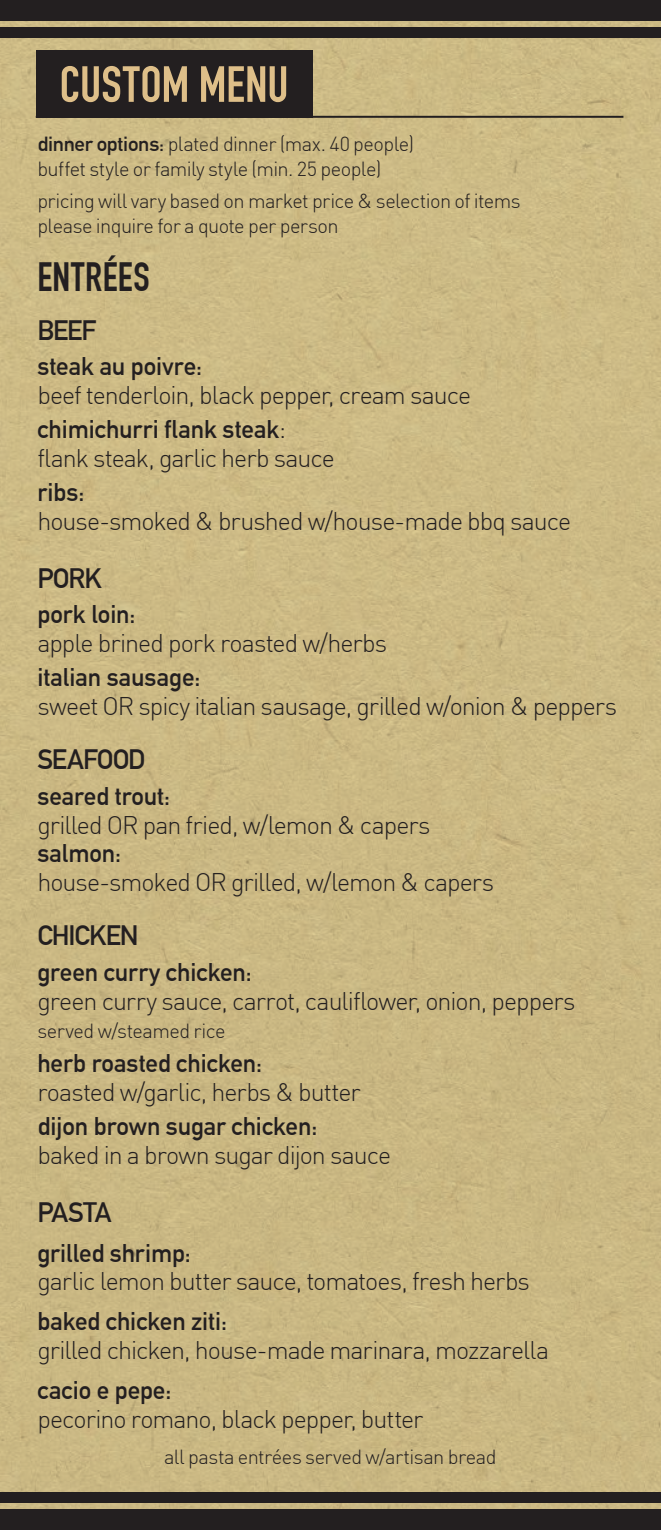
<style>
.page{position:relative;width:661px;height:1530px;background:#fff}
.page>*{position:absolute;margin:0;border:0;box-sizing:border-box;transform-origin:0 0}
.t1{font:700 50px "DIN Condensed";color:#debf89}
.t2{font:700 40px "DIN Condensed";letter-spacing:.015em;color:#231f20}
.t3{font:700 27.5px "DIN Alternate";letter-spacing:-.04em;color:#231f20}
.t4{font:300 25px "DIN";letter-spacing:-.04em;color:#231f20}
.t5{font:700 25px "DIN Alternate";letter-spacing:-.005em;color:#231f20}
.t6{font:300 20px/25px "DIN";letter-spacing:-.03em;color:#231f20}
.s1{font-family:"DIN Alternate";font-weight:700}
.s2{font-family:"DIN";font-weight:300}
</style>
<div class="page">
<div style="left:0;top:20px;width:660px;height:1490px;background:#cbb984"></div>
<div style="left:36px;top:50px;width:276px;height:68px;background:#231f20"></div>
<hr style="left:36px;top:116px;width:587px;height:2px;background:#231f20">
<div style="left:0;top:27px;width:660px;height:11px;background:#231f20"></div>
<div style="left:0;top:0;width:660px;height:20px;background:#231f20"></div>
<div style="left:0;top:1492px;width:660px;height:10px;background:#231f20"></div>
<div style="left:0;top:1510px;width:660px;height:20px;background:#231f20"></div>
<h1 class="t1" style="left:60px;top:55px;width:230px">CUSTOM MENU</h1>
<p class="t6" style="left:37px;top:131px;width:378px"><span class="s1">dinner options:</span> plated dinner (max. 40 people) buffet style or family style (min. 25 people)</p>
<p class="t6" style="left:37px;top:188px;width:484px">pricing will vary based on market price &amp; selection of items please inquire for a quote per person</p>
<h2 class="t2" style="left:37px;top:253px;width:114px">ENTRÉES</h2>
<p class="t3" style="left:37px;top:309px;width:60px">BEEF</p>
<p class="t5" style="left:37px;top:348px;width:166px">steak au poivre:</p>
<p class="t4" style="left:37px;top:380px;width:435px">beef tenderloin, black pepper, cream sauce</p>
<p class="t5" style="left:37px;top:411px;width:250px">chimichurri flank steak<span class="s2">:</span></p>
<p class="t4" style="left:37px;top:443px;width:299px">flank steak, garlic herb sauce</p>
<p class="t5" style="left:37px;top:473px;width:48px">ribs:</p>
<p class="t4" style="left:37px;top:506px;width:535px">house-smoked &amp; brushed w/house-made bbq sauce</p>
<p class="t3" style="left:37px;top:557px;width:66px">PORK</p>
<p class="t5" style="left:37px;top:596px;width:100px">pork loin:</p>
<p class="t4" style="left:37px;top:628px;width:351px">apple brined pork roasted w/herbs</p>
<p class="t5" style="left:37px;top:659px;width:164px">italian sausage:</p>
<p class="t4" style="left:37px;top:691px;width:580px">sweet OR spicy italian sausage, grilled w/onion &amp; peppers</p>
<p class="t3" style="left:37px;top:738px;width:110px">SEAFOOD</p>
<p class="t5" style="left:37px;top:777px;width:134px">seared trout:</p>
<p class="t4" style="left:37px;top:809px;width:394px">grilled OR pan fried, w/lemon &amp; capers</p>
<p class="t5" style="left:37px;top:834px;width:85px">salmon:</p>
<p class="t4" style="left:37px;top:867px;width:457px">house-smoked OR grilled, w/lemon &amp; capers</p>
<p class="t3" style="left:37px;top:914px;width:103px">CHICKEN</p>
<p class="t5" style="left:37px;top:953px;width:216px">green curry chicken:</p>
<p class="t4" style="left:37px;top:985px;width:539px">green curry sauce, carrot, cauliflower, onion, peppers</p>
<p class="t6" style="left:37px;top:1018px;width:189px">served w/steamed rice</p>
<p class="t5" style="left:37px;top:1045px;width:226px">herb roasted chicken:</p>
<p class="t4" style="left:37px;top:1077px;width:324px">roasted w/garlic, herbs &amp; butter</p>
<p class="t5" style="left:37px;top:1107px;width:281px">dijon brown sugar chicken:</p>
<p class="t4" style="left:37px;top:1140px;width:355px">baked in a brown sugar dijon sauce</p>
<p class="t3" style="left:37px;top:1191px;width:76px">PASTA</p>
<p class="t5" style="left:37px;top:1234px;width:155px">grilled shrimp:</p>
<p class="t4" style="left:37px;top:1266px;width:493px">garlic lemon butter sauce, tomatoes, fresh herbs</p>
<p class="t5" style="left:37px;top:1302px;width:191px">baked chicken ziti:</p>
<p class="t4" style="left:37px;top:1335px;width:513px">grilled chicken, house-made marinara, mozzarella</p>
<p class="t5" style="left:37px;top:1371px;width:135px">cacio e pepe:</p>
<p class="t4" style="left:37px;top:1403px;width:387px">pecorino romano, black pepper, butter</p>
<p class="t6" style="left:164px;top:1444px;width:334px">all pasta entrées served w/artisan bread</p>
</div>
